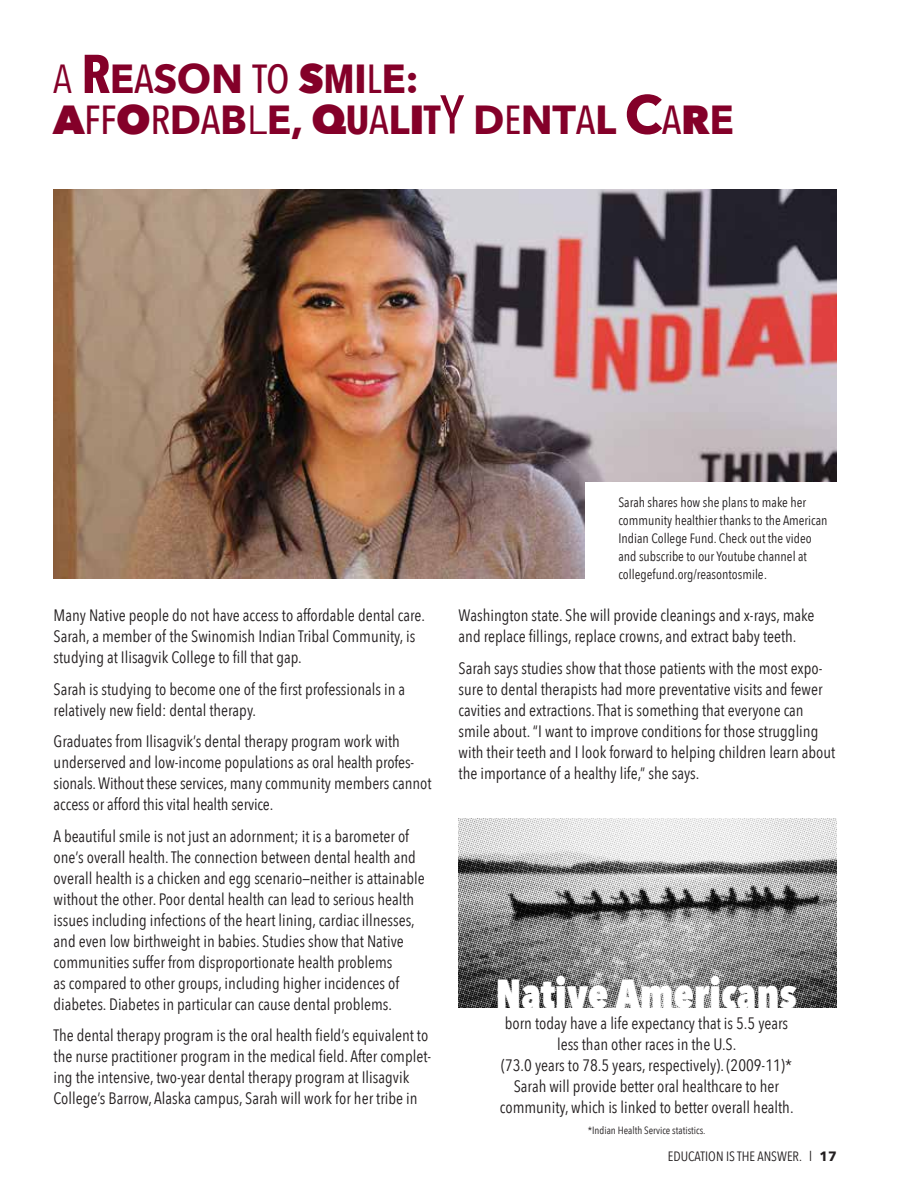
<style>
.page{position:relative;width:918px;height:1188px;background:#fff}
.page>*{position:absolute;margin:0;border:0;box-sizing:border-box;transform-origin:0 0}
.t1{font:700 40.5px/40.5px "Avenir Next";color:#840029}
.t2{font:800 40.5px "Avenir Next Condensed";color:#fff}
.t3{font:16.5px/21px "Avenir Next Condensed";color:#231f20}
.t4{font:13.5px/18px "Avenir Next Condensed";color:#231f20}
.t5{font:10.5px "Avenir Next Condensed";color:#231f20}
.s1{font-family:"Avenir Next Condensed";font-weight:400}
.s2{font-family:"Avenir Next Condensed";font-size:54px}
.s3{font-family:"Avenir Next Condensed";font-weight:500}
.s4{font-weight:800}
.s5{font-family:"Avenir Next Condensed"}
.s6{font-weight:400}
.s7{font-family:"Avenir Next Condensed";font-weight:500;font-size:54px}
.s8{font-size:54px}
.s9{font-family:"Avenir Next";font-weight:700}
</style>
<div class="page">
<img style="left:54px;top:189px;width:783px;height:390px">
<div style="left:585px;top:482px;width:261px;height:106px;background:#fff"></div>
<img style="left:459px;top:819px;width:378px;height:189px">
<h1 class="t1" style="left:53px;top:58px;width:682px"><span class="s1">A</span> <span class="s2">R</span>E<span class="s3">A</span>SON <span class="s3">TO</span> <span class="s4">S</span><span class="s5">M</span>I<span class="s3">L</span>E:<br><span class="s4">A</span><span class="s3">FF</span><span class="s4">O</span><span class="s3">R</span>D<span class="s3">A</span>B<span class="s6">L</span>E, <span class="s4">Q</span><span class="s5">U</span><span class="s3">A</span>L<span class="s4">I</span><span class="s5">T</span><span class="s7">Y</span> D<span class="s3">E</span>NT<span class="s3">A</span>L <span class="s8">C</span><span class="s3">A</span><span class="s4">R</span>E</h1>
<p class="t3" style="left:54px;top:604px;width:373px">Many Native people do not have access to affordable dental care.<br>Sarah, a member of the Swinomish Indian Tribal Community, is studying at Ilisagvik College to fill that gap.</p>
<p class="t3" style="left:54px;top:678px;width:353px">Sarah is studying to become one of the first professionals in a relatively new field: dental therapy.</p>
<p class="t3" style="left:54px;top:730px;width:380px">Graduates from Ilisagvik’s dental therapy program work with underserved and low-income populations as oral health profes&shy;sionals. Without these services, many community members cannot access or afford this vital health service.</p>
<p class="t3" style="left:54px;top:825px;width:373px">A beautiful smile is not just an adornment; it is a barometer of one’s overall health. The connection between dental health and overall health is a chicken and egg scenario—neither is attainable without the other. Poor dental health can lead to serious health issues including infections of the heart lining, cardiac illnesses, and even low birthweight in babies. Studies show that Native communities suffer from disproportionate health problems<br>as compared to other groups, including higher incidences of diabetes. Diabetes in particular can cause dental problems.</p>
<p class="t3" style="left:54px;top:1024px;width:379px">The dental therapy program is the oral health field’s equivalent to the nurse practitioner program in the medical field. After complet&shy;ing the intensive, two-year dental therapy program at Ilisagvik College’s Barrow, Alaska campus, Sarah will work for her tribe in</p>
<p class="t4" style="left:618px;top:493px;width:211px">Sarah shares how she plans to make her community healthier thanks to the American Indian College Fund. Check out the video and subscribe to our Youtube channel at collegefund.org/reasontosmile .</p>
<p class="t3" style="left:459px;top:604px;width:357px">Washington state. She will provide cleanings and x-rays, make and replace fillings, replace crowns, and extract baby teeth.</p>
<p class="t3" style="left:459px;top:657px;width:378px">Sarah says studies show that those patients with the most expo&shy;sure to dental therapists had more preventative visits and fewer cavities and extractions. That is something that everyone can smile about. “I want to improve conditions for those struggling with their teeth and I look forward to helping children learn about the importance of a healthy life,” she says.</p>
<h1 class="t2" style="left:496px;top:968px;width:303px">Native Americans</h1>
<p class="t3" style="left:500px;top:1012px;width:295px;text-align:center">born today have a life expectancy that is 5.5 years less than other races in the U.S.<br>(73.0 years to 78.5 years, respectively). (2009-11)* Sarah will provide better oral healthcare to her community, which is linked to better overall health.</p>
<p class="t5" style="left:588px;top:1121px;width:119px">*Indian Health Service statistics.</p>
<p class="t4" style="left:668px;top:1147px;width:171px">EDUCATION IS THE ANSWER. l <span class="s9">17</span></p>
</div>
